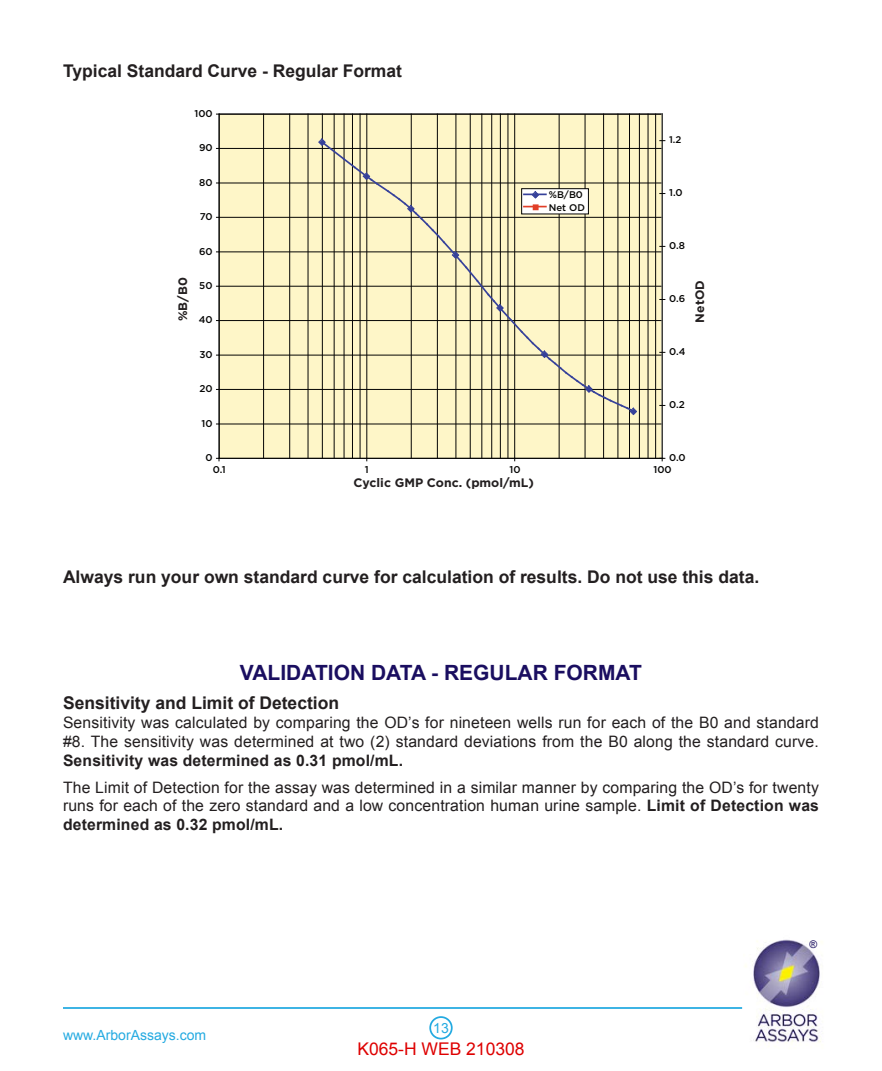
<style>
.page{position:relative;width:882px;height:1071px;background:#fff}
.page>*{position:absolute;margin:0;border:0;box-sizing:border-box;transform-origin:0 0}
.Heading{font:700 21px "Arial";color:#1a0e60}
.Subhead{font:700 17.5px "Arial";color:#231f20}
.t1{font:17.5px "Arial";color:#de0000}
.Body_Text{font:15.75px/18.9px "Arial";letter-spacing:.01em;color:#231f20;text-align:justify}
.t2{font:14px "Arial";color:#24aae1}
.t3{font:700 12.25px "Gotham";color:#231f20}
.t4{font:10.5px "Arial";color:#1a0e60}
.t5{font:500 9.8px "Gotham";color:#050504}
.t6{font:500 9.62px/12.2px "Gotham";color:#050504}
.s1{font-weight:700}
</style>
<div class="page">
<div style="left:429px;top:1016px;width:24px;height:24px;border:2px solid #24aae1;border-radius:50%"></div>
<img style="left:745px;top:939px;width:76px;height:108px">
<hr style="left:63px;top:1007px;width:679px;height:2px;background:#24aae1">
<div style="left:219px;top:114px;width:443px;height:344px;background:#fef6c8"></div>
<hr style="left:219px;top:424px;width:443px;height:1px;background:#050504">
<hr style="left:219px;top:389px;width:443px;height:1px;background:#050504">
<hr style="left:219px;top:355px;width:443px;height:1px;background:#050504">
<hr style="left:219px;top:320px;width:443px;height:1px;background:#050504">
<hr style="left:219px;top:286px;width:443px;height:1px;background:#050504">
<hr style="left:219px;top:252px;width:443px;height:1px;background:#050504">
<hr style="left:219px;top:217px;width:443px;height:1px;background:#050504">
<hr style="left:219px;top:183px;width:443px;height:1px;background:#050504">
<hr style="left:219px;top:148px;width:443px;height:1px;background:#050504">
<hr style="left:219px;top:114px;width:443px;height:1px;background:#050504">
<hr style="left:263px;top:114px;width:1px;height:344px;background:#050504">
<hr style="left:289px;top:114px;width:1px;height:344px;background:#050504">
<hr style="left:308px;top:114px;width:1px;height:344px;background:#050504">
<hr style="left:322px;top:114px;width:1px;height:344px;background:#050504">
<hr style="left:334px;top:114px;width:1px;height:344px;background:#050504">
<hr style="left:344px;top:114px;width:1px;height:344px;background:#050504">
<hr style="left:352px;top:114px;width:1px;height:344px;background:#050504">
<hr style="left:360px;top:114px;width:1px;height:344px;background:#050504">
<hr style="left:411px;top:114px;width:1px;height:344px;background:#050504">
<hr style="left:437px;top:114px;width:1px;height:344px;background:#050504">
<hr style="left:456px;top:114px;width:1px;height:344px;background:#050504">
<hr style="left:470px;top:114px;width:1px;height:344px;background:#050504">
<hr style="left:482px;top:114px;width:1px;height:344px;background:#050504">
<hr style="left:491px;top:114px;width:1px;height:344px;background:#050504">
<hr style="left:500px;top:114px;width:1px;height:344px;background:#050504">
<hr style="left:508px;top:114px;width:1px;height:344px;background:#050504">
<hr style="left:559px;top:114px;width:1px;height:344px;background:#050504">
<hr style="left:585px;top:114px;width:1px;height:344px;background:#050504">
<hr style="left:603px;top:114px;width:1px;height:344px;background:#050504">
<hr style="left:618px;top:114px;width:1px;height:344px;background:#050504">
<hr style="left:629px;top:114px;width:1px;height:344px;background:#050504">
<hr style="left:639px;top:114px;width:1px;height:344px;background:#050504">
<hr style="left:648px;top:114px;width:1px;height:344px;background:#050504">
<hr style="left:655px;top:114px;width:1px;height:344px;background:#050504">
<hr style="left:367px;top:114px;width:1px;height:344px;background:#050504">
<hr style="left:514px;top:114px;width:1px;height:344px;background:#050504">
<hr style="left:662px;top:114px;width:1px;height:344px;background:#808180">
<hr style="left:219px;top:458px;width:444px;height:1px;background:#040504">
<hr style="left:219px;top:114px;width:1px;height:344px;background:#040504">
<svg style="left:318px;top:138px;width:320px;height:278px"></svg>
<p class="Subhead" style="left:63px;top:59px;width:341px">Typical Standard Curve - Regular Format</p>
<p class="t5" style="left:194px;top:108px;width:20px">100</p>
<p class="t5" style="left:199px;top:142px;width:15px">90</p>
<p class="t5" style="left:199px;top:177px;width:15px">80</p>
<p class="t5" style="left:200px;top:211px;width:14px">70</p>
<p class="t5" style="left:199px;top:246px;width:15px">60</p>
<p class="t6" style="left:549px;top:189px;width:38px">%B/B0<br>Net OD</p>
<p class="t6" style="left:669px;top:134px;width:14px">1.2</p>
<p class="t5" style="left:669px;top:187px;width:15px">1.0</p>
<p class="t5" style="left:669px;top:240px;width:17px">0.8</p>
<p class="t3" style="left:176px;top:321px;width:45px;rotate:-90deg">%B/B0</p>
<p class="t3" style="left:693px;top:323px;width:44px;rotate:-90deg">NetOD</p>
<p class="t5" style="left:199px;top:280px;width:15px">50</p>
<p class="t5" style="left:669px;top:293px;width:18px">0.6</p>
<p class="t5" style="left:199px;top:314px;width:15px">40</p>
<p class="t5" style="left:200px;top:349px;width:15px">30</p>
<p class="t5" style="left:200px;top:383px;width:15px">20</p>
<p class="t5" style="left:202px;top:418px;width:13px">10</p>
<p class="t5" style="left:205px;top:452px;width:9px">0</p>
<p class="t5" style="left:669px;top:346px;width:18px">0.4</p>
<p class="t5" style="left:669px;top:399px;width:17px">0.2</p>
<p class="t5" style="left:669px;top:452px;width:18px">0.0</p>
<p class="t5" style="left:213px;top:464px;width:15px">0.1</p>
<p class="t5" style="left:365px;top:464px;width:5px">1</p>
<p class="t5" style="left:509px;top:464px;width:13px">10</p>
<p class="t5" style="left:654px;top:464px;width:20px">100</p>
<p class="t3" style="left:354px;top:476px;width:182px">Cyclic GMP Conc. (pmol/mL)</p>
<p class="Subhead" style="left:63px;top:565px;width:698px">Always run your own standard curve for calculation of results. Do not use this data.</p>
<p class="Heading" style="left:240px;top:659px;width:404px">VALIDATION DATA - REGULAR FORMAT</p>
<p class="Subhead" style="left:63px;top:691px;width:278px">Sensitivity and Limit of Detection</p>
<p class="Body_Text" style="left:63px;top:713px;width:757px">Sensitivity was calculated by comparing the OD’s for nineteen wells run for each of the B0 and standard #8. The sensitivity was determined at two (2) standard deviations from the B0 along the standard curve.<br><span class="s1">Sensitivity was determined as 0.31 pmol/mL.</span></p>
<p class="Body_Text" style="left:63px;top:778px;width:758px">The Limit of Detection for the assay was determined in a similar manner by comparing the OD’s for twenty runs for each of the zero standard and a low concentration human urine sample. <span class="s1">Limit of Detection was determined as 0.32 pmol/mL.</span></p>
<p class="t2" style="left:63px;top:1025px;width:145px">www.ArborAssays.com</p>
<p class="t2" style="left:433px;top:1019px;width:17px">13</p>
<p class="t1" style="left:357px;top:1037px;width:169px">K065-H WEB 210308</p>
<p class="t4" style="left:809px;top:937px;width:9px">®</p>
</div>
